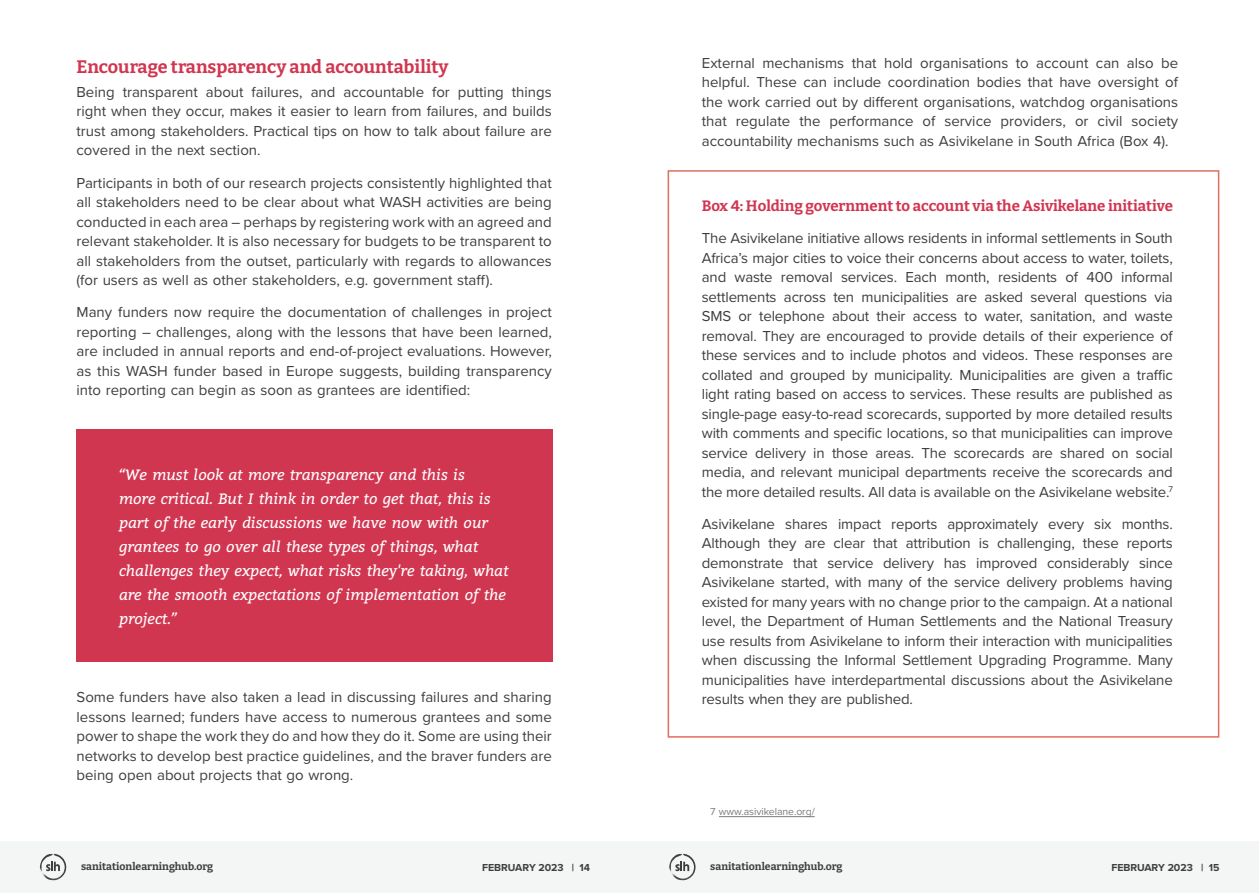
<style>
.page{position:relative;width:1259px;height:893px;background:#fff}
.page>*{position:absolute;margin:0;border:0;box-sizing:border-box;transform-origin:0 0}
.Title_-_H2{font:100 18px "Bitter";color:#d13650}
.Body{font:15px/19.5px "Proxima Nova";color:#3e3e3f;text-align:justify}
.Box_Text_-_Inline_Qu{font:italic 15px/24px "Bitter";letter-spacing:-.005em;color:#fff}
.Body-2{font:100 15px "Bitter";color:#d13650}
.t1{font:100 10.5px "Bitter";color:#3e3e3f}
.t2{font:700 10.5px "Proxima Nova";color:#3e3e3f}
.Source{font:10.5px "Proxima Nova";letter-spacing:-.005em;color:#7a7c7f}
</style>
<div class="page">
<div style="left:77px;top:429px;width:476px;height:233px;background:#d13650"></div>
<div style="left:667px;top:170px;width:552px;height:568px;border:2px solid #e16e61"></div>
<hr style="left:719px;top:816px;width:96px;height:1px;background:#7a7c7f">
<div style="left:629px;top:841px;width:630px;height:52px;background:#f4f5f5"></div>
<div style="left:0;top:841px;width:629px;height:52px;background:#f4f5f5"></div>
<svg style="left:669px;top:854px;width:26px;height:26px"></svg>
<svg style="left:40px;top:854px;width:26px;height:26px"></svg>
<p class="Title_-_H2" style="left:77px;top:55px;width:373px">Encourage transparency and accountability</p>
<p class="Body" style="left:77px;top:81px;width:477px">Being transparent about failures, and accountable for putting things right when they occur, makes it easier to learn from failures, and builds trust among stakeholders. Practical tips on how to talk about failure are covered in the next section.</p>
<p class="Body" style="left:77px;top:172px;width:477px">Participants in both of our research projects consistently highlighted that all stakeholders need to be clear about what WASH activities are being conducted in each area – perhaps by registering work with an agreed and relevant stakeholder. It is also necessary for budgets to be transparent to all stakeholders from the outset, particularly with regards to allowances (for users as well as other stakeholders, e.g. government staff).</p>
<p class="Body" style="left:77px;top:302px;width:477px">Many funders now require the documentation of challenges in project reporting – challenges, along with the lessons that have been learned, are included in annual reports and end-of-project evaluations. However, as this WASH funder based in Europe suggests, building transparency into reporting can begin as soon as grantees are identified:</p>
<p class="Box_Text_-_Inline_Qu" style="left:119px;top:462px;width:391px">“We must look at more transparency and this is<br>more critical. But I think in order to get that, this is part of the early discussions we have now with our grantees to go over all these types of things, what challenges they expect, what risks they're taking, what are the smooth expectations of implementation of the project.”</p>
<p class="Body" style="left:702px;top:53px;width:478px">External mechanisms that hold organisations to account can also be helpful. These can include coordination bodies that have oversight of the work carried out by different organisations, watchdog organisations that regulate the performance of service providers, or civil society accountability mechanisms such as Asivikelane in South Africa (Box 4).</p>
<p class="Body-2" style="left:702px;top:196px;width:472px">Box 4: Holding government to account via the Asivikelane initiative</p>
<p class="Body" style="left:702px;top:228px;width:472px">The Asivikelane initiative allows residents in informal settlements in South Africa’s major cities to voice their concerns about access to water, toilets, and waste removal services. Each month, residents of 400 informal settlements across ten municipalities are asked several questions via SMS or telephone about their access to water, sanitation, and waste removal. They are encouraged to provide details of their experience of these services and to include photos and videos. These responses are collated and grouped by municipality. Municipalities are given a traffic light rating based on access to services. These results are published as single-page easy-to-read scorecards, supported by more detailed results with comments and specific locations, so that municipalities can improve service delivery in those areas. The scorecards are shared on social media, and relevant municipal departments receive the scorecards and the more detailed results. All data is available on the Asivikelane website.<sup>7</sup></p>
<p class="Body" style="left:702px;top:513px;width:472px">Asivikelane shares impact reports approximately every six months.<br>Although they are clear that attribution is challenging, these reports demonstrate that service delivery has improved considerably since Asivikelane started, with many of the service delivery problems having existed for many years with no change prior to the campaign. At a national level, the Department of Human Settlements and the National Treasury use results from Asivikelane to inform their interaction with municipalities when discussing the Informal Settlement Upgrading Programme. Many municipalities have interdepartmental discussions about the Asivikelane</p>
<p class="Body" style="left:77px;top:687px;width:477px">Some funders have also taken a lead in discussing failures and sharing</p>
<p class="Body" style="left:702px;top:689px;width:213px">results when they are published.</p>
<p class="Body" style="left:77px;top:706px;width:477px">lessons learned; funders have access to numerous grantees and some power to shape the work they do and how they do it. Some are using their networks to develop best practice guidelines, and the braver funders are being open about projects that go wrong.</p>
<p class="Source" style="left:710px;top:804px;width:106px">7 www.asivikelane.org/</p>
<p class="t1" style="left:81px;top:859px;width:134px">sanitationlearninghub.org</p>
<p class="t2" style="left:482px;top:860px;width:109px">FEBRUARY 2023 | 14</p>
<p class="t1" style="left:710px;top:859px;width:134px">sanitationlearninghub.org</p>
<p class="t2" style="left:1111px;top:860px;width:110px">FEBRUARY 2023 | 15</p>
</div>
